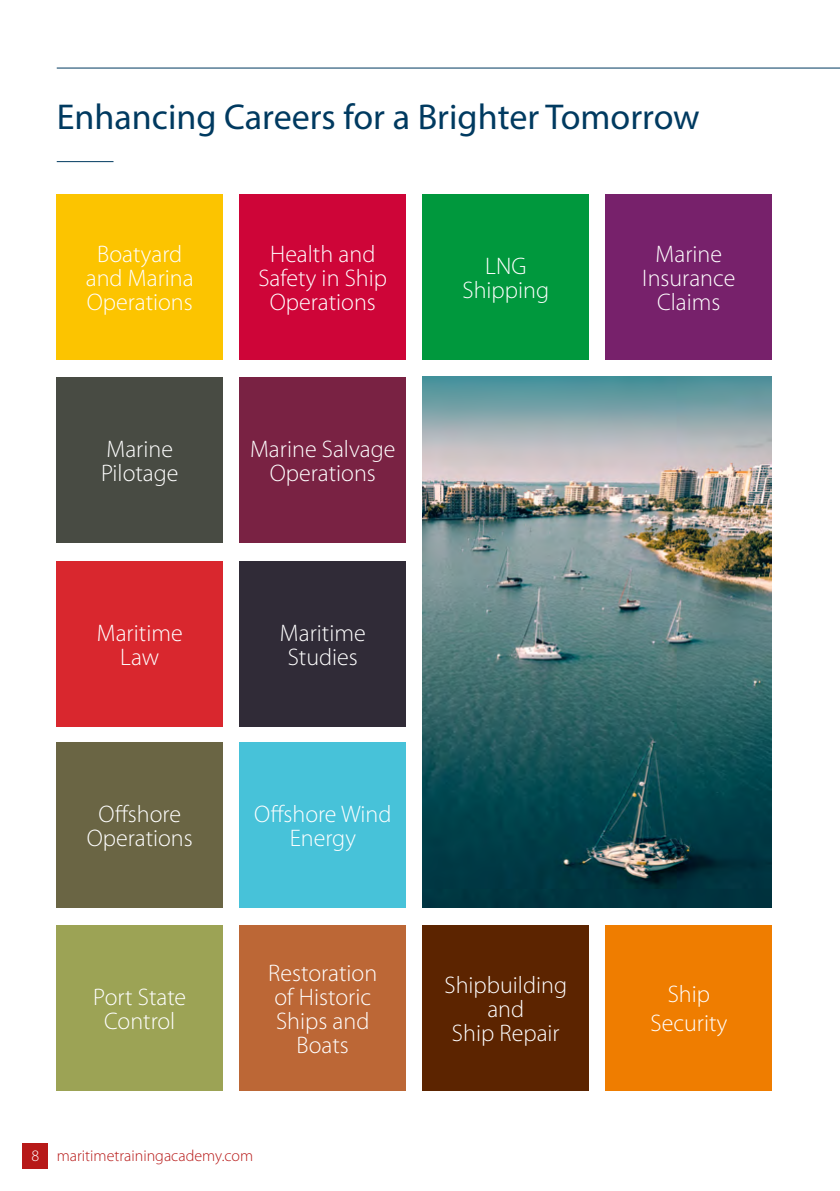
<style>
.page{position:relative;width:840px;height:1191px;background:#fff}
.page>*{position:absolute;margin:0;border:0;box-sizing:border-box;transform-origin:0 0}
.t1{font:36px "Myriad Pro";color:#003a60}
.t2{font:300 24px/24px "Myriad Pro";color:#fff;text-align:center}
.t3{font:300 16px "Myriad Pro";color:#b71918}
.s1{color:#fff}
</style>
<div class="page">
<img style="left:422px;top:377px;width:349px;height:531px">
<div style="left:57px;top:194px;width:166px;height:166px;background:#fcc400"></div>
<div style="left:422px;top:194px;width:166px;height:166px;background:#00983d"></div>
<div style="left:422px;top:924px;width:166px;height:166px;background:#5c2400"></div>
<div style="left:240px;top:194px;width:165px;height:166px;background:#ce0538"></div>
<div style="left:57px;top:742px;width:166px;height:166px;background:#6a6544"></div>
<div style="left:57px;top:377px;width:166px;height:165px;background:#484b43"></div>
<div style="left:57px;top:561px;width:166px;height:166px;background:#d9272e"></div>
<div style="left:57px;top:924px;width:166px;height:166px;background:#9ca355"></div>
<div style="left:605px;top:194px;width:166px;height:166px;background:#77216b"></div>
<div style="left:240px;top:377px;width:165px;height:165px;background:#792243"></div>
<div style="left:240px;top:924px;width:165px;height:166px;background:#bc6736"></div>
<div style="left:605px;top:924px;width:166px;height:166px;background:#ef7d00"></div>
<div style="left:240px;top:561px;width:165px;height:166px;background:#302b37"></div>
<div style="left:240px;top:742px;width:165px;height:166px;background:#47c2d9"></div>
<div style="left:23px;top:1142px;width:25px;height:26px;background:#b71918"></div>
<hr style="left:57px;top:161px;width:56px;height:1px;background:#003a60">
<hr style="left:57px;top:68px;width:782px;height:1px;background:#003a60">
<h1 class="t1" style="left:57px;top:95px;width:644px">Enhancing Careers for a Brighter Tomorrow</h1>
<p class="t2" style="left:86px;top:242px;width:109px">Boatyard and Marina<br>Operations</p>
<p class="t2" style="left:101px;top:436px;width:79px;text-align:left">Marine<br>Pilotage</p>
<p class="t2" style="left:258px;top:242px;width:130px">Health and<br>Safety in Ship<br>Operations</p>
<p class="t2" style="left:250px;top:436px;width:147px">Marine Salvage<br>Operations</p>
<p class="t2" style="left:462px;top:254px;width:88px">LNG<br>Shipping</p>
<p class="t2" style="left:97px;top:621px;width:87px">Maritime<br>Law</p>
<p class="t2" style="left:87px;top:801px;width:107px">Offshore<br>Operations</p>
<p class="t2" style="left:93px;top:984px;width:94px">Port State<br>Control</p>
<p class="t2" style="left:280px;top:621px;width:87px">Maritime<br>Studies</p>
<p class="t2" style="left:254px;top:801px;width:139px">Offshore Wind<br>Energy</p>
<p class="t2" style="left:268px;top:960px;width:110px">Restoration of Historic<br>Ships and<br>Boats</p>
<p class="t3" style="left:32px;top:1145px;width:223px"><span class="s1">8</span> maritimetrainingacademy.com</p>
<p class="t2" style="left:444px;top:972px;width:124px">Shipbuilding and<br>Ship Repair</p>
<p class="t2" style="left:642px;top:242px;width:95px">Marine<br>Insurance<br>Claims</p>
<p class="t2" style="left:650px;top:979px;width:78px;line-height:28.8px">Ship<br>Security</p>
</div>
